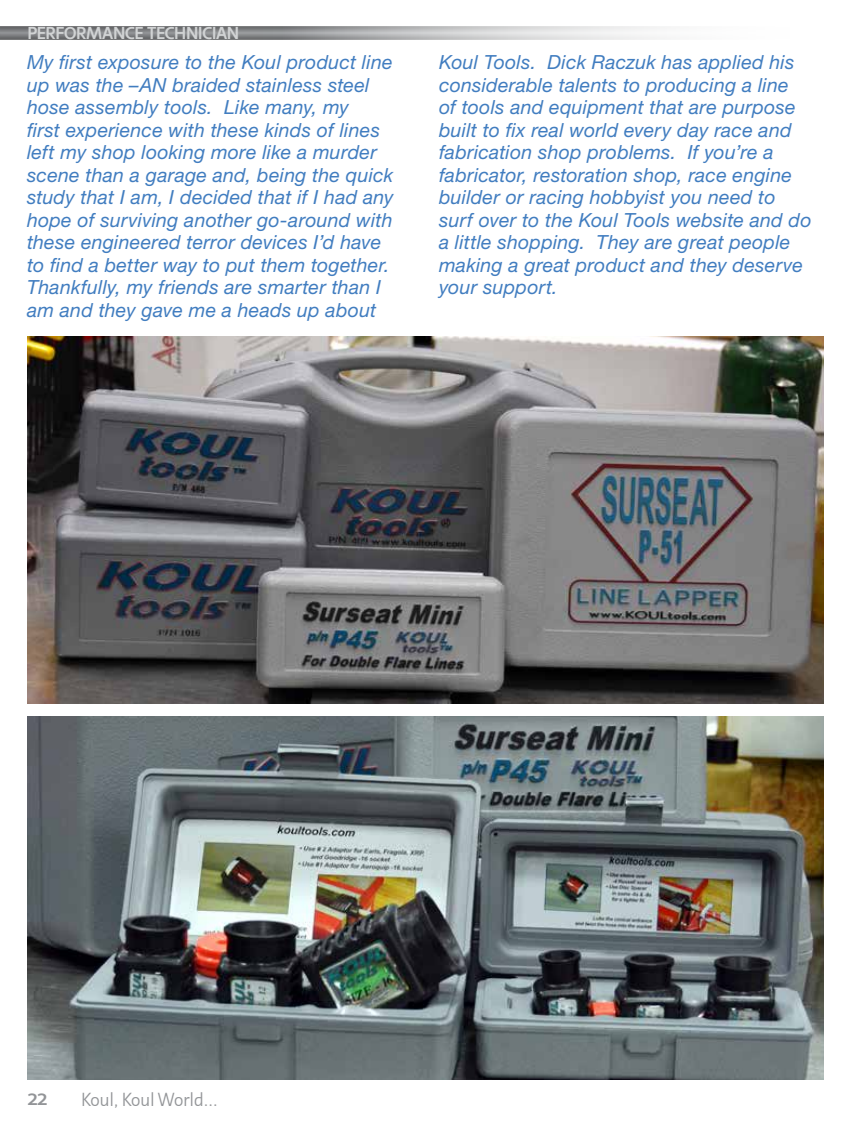
<style>
.page{position:relative;width:851px;height:1134px;background:#fff}
.page>*{position:absolute;margin:0;border:0;box-sizing:border-box;transform-origin:0 0}
.t1{font:italic 19.5px/22.5px "Helvetica Neue";letter-spacing:.01em;color:#417dc0}
.t2{font:300 18px "Machinato";letter-spacing:-.03em;color:#939598}
.t3{font:700 16.5px "Machinato";letter-spacing:-.01em;color:#d1d3d4}
.t4{font:700 16.5px "Machinato";color:#939598;scale:1.1 1}
</style>
<div class="page">
<div style="left:0;top:26px;width:825px;height:14px;background:#000;opacity:.5"></div>
<img style="left:27px;top:716px;width:797px;height:364px">
<img style="left:27px;top:337px;width:797px;height:367px">
<p class="t3" style="left:27px;top:22px;width:213px">PERFORMANCE TECHNICIAN</p>
<p class="t1" style="left:27px;top:51px;width:368px">My first exposure to the Koul product line up was the –AN braided stainless steel hose assembly tools. Like many, my<br>first experience with these kinds of lines left my shop looking more like a murder scene than a garage and, being the quick study that I am, I decided that if I had any hope of surviving another go-around with these engineered terror devices I’d have to find a better way to put them together.<br>Thankfully, my friends are smarter than I am and they gave me a heads up about</p>
<p class="t1" style="left:439px;top:51px;width:374px">Koul Tools. Dick Raczuk has applied his considerable talents to producing a line<br>of tools and equipment that are purpose built to fix real world every day race and fabrication shop problems. If you’re a fabricator, restoration shop, race engine builder or racing hobbyist you need to surf over to the Koul Tools website and do a little shopping. They are great people making a great product and they deserve your support.</p>
<p class="t4" style="left:27px;top:1088px;width:20px">22</p>
<p class="t2" style="left:81px;top:1089px;width:138px">Koul, Koul World...</p>
</div>
